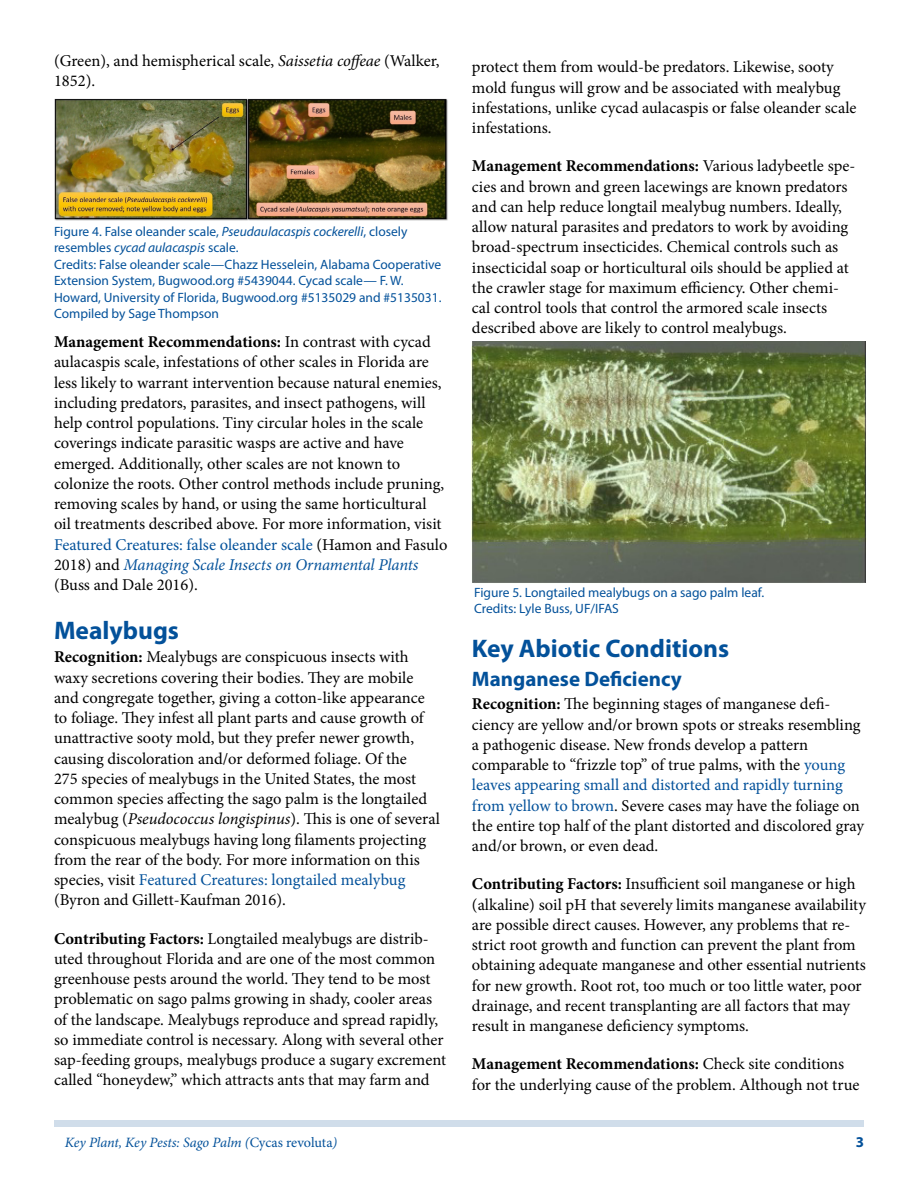
<style>
.page{position:relative;width:918px;height:1188px;background:#fff}
.page>*{position:absolute;margin:0;border:0;box-sizing:border-box;transform-origin:0 0}
.t1{font:700 25.5px "Myriad Pro";color:#03519a}
.t2{font:700 21px "Myriad Pro";color:#03519a}
.t3{font:16.5px/20.2px "Minion Pro";color:#000}
.t4{font:700 15px "Myriad Pro";color:#03519a}
.t5{font:italic 14.25px "Minion Pro";letter-spacing:-.01em;color:#03519a}
.t6{font:13.5px/16.5px "Myriad Pro";color:#03519a}
.s1{font-style:italic}
.s2{font-weight:700}
.s3{color:#03519a}
.s4{font-style:italic;color:#03519a}
.s5{font-style:normal}
</style>
<div class="page">
<div style="left:54px;top:1120px;width:810px;height:7px;background:#d0ddea"></div>
<img style="left:54px;top:99px;width:394px;height:121px">
<img style="left:472px;top:341px;width:394px;height:242px">
<p class="t3" style="left:54px;top:51px;width:387px">(Green), and hemispherical scale, <span class="s1">Saissetia coffeae</span> (Walker,<br>1852).</p>
<p class="t6" style="left:54px;top:223px;width:389px">Figure 4. False oleander scale, <span class="s1">Pseudaulacaspis cockerelli</span>, closely resembles <span class="s1">cycad aulacaspis</span> scale.<br>Credits: False oleander scale—Chazz Hesselein, Alabama Cooperative Extension System, Bugwood.org #5439044. Cycad scale— F. W.<br>Howard, University of Florida, Bugwood.org #5135029 and #5135031.<br>Compiled by Sage Thompson</p>
<p class="t3" style="left:54px;top:332px;width:395px"><span class="s2">Management Recommendations:</span> In contrast with cycad aulacaspis scale, infestations of other scales in Florida are less likely to warrant intervention because natural enemies, including predators, parasites, and insect pathogens, will help control populations. Tiny circular holes in the scale coverings indicate parasitic wasps are active and have emerged. Additionally, other scales are not known to colonize the roots. Other control methods include pruning, removing scales by hand, or using the same horticultural oil treatments described above. For more information, visit <span class="s3">Featured Creatures: false oleander scale</span> (Hamon and Fasulo 2018) and <span class="s4">Managing Scale Insects on Ornamental Plants </span>(Buss and Dale 2016).</p>
<h1 class="t1" style="left:54px;top:614px;width:127px">Mealybugs</h1>
<p class="t3" style="left:54px;top:647px;width:387px"><span class="s2">Recognition:</span> Mealybugs are conspicuous insects with waxy secretions covering their bodies. They are mobile and congregate together, giving a cotton-like appearance to foliage. They infest all plant parts and cause growth of unattractive sooty mold, but they prefer newer growth, causing discoloration and/or deformed foliage. Of the<br>275 species of mealybugs in the United States, the most common species affecting the sago palm is the longtailed mealybug (<span class="s1">Pseudococcus longispinus</span>). This is one of several conspicuous mealybugs having long filaments projecting from the rear of the body. For more information on this species, visit <span class="s3">Featured Creatures: longtailed mealybug </span>(Byron and Gillett-Kaufman 2016).</p>
<p class="t3" style="left:54px;top:928px;width:394px"><span class="s2">Contributing Factors:</span> Longtailed mealybugs are distrib&shy;uted throughout Florida and are one of the most common greenhouse pests around the world. They tend to be most problematic on sago palms growing in shady, cooler areas of the landscape. Mealybugs reproduce and spread rapidly, so immediate control is necessary. Along with several other sap-feeding groups, mealybugs produce a sugary excrement called “honeydew,” which attracts ants that may farm and</p>
<p class="t3" style="left:472px;top:57px;width:386px">protect them from would-be predators. Likewise, sooty mold fungus will grow and be associated with mealybug infestations, unlike cycad aulacaspis or false oleander scale infestations.</p>
<p class="t3" style="left:472px;top:156px;width:385px"><span class="s2">Management Recommendations:</span> Various ladybeetle spe&shy;cies and brown and green lacewings are known predators and can help reduce longtail mealybug numbers. Ideally, allow natural parasites and predators to work by avoiding broad-spectrum insecticides. Chemical controls such as insecticidal soap or horticultural oils should be applied at the crawler stage for maximum efficiency. Other chemi&shy;cal control tools that control the armored scale insects described above are likely to control mealybugs.</p>
<p class="t6" style="left:474px;top:584px;width:292px">Figure 5. Longtailed mealybugs on a sago palm leaf.<br>Credits: Lyle Buss, UF/IFAS</p>
<h1 class="t1" style="left:472px;top:632px;width:259px">Key Abiotic Conditions</h1>
<p class="t2" style="left:472px;top:665px;width:211px">Manganese Deficiency</p>
<p class="t3" style="left:472px;top:694px;width:394px"><span class="s2">Recognition:</span> The beginning stages of manganese defi&shy;ciency are yellow and/or brown spots or streaks resembling a pathogenic disease. New fronds develop a pattern comparable to “frizzle top” of true palms, with the <span class="s3">young leaves appearing small and distorted and rapidly turning from yellow to brown</span>. Severe cases may have the foliage on the entire top half of the plant distorted and discolored gray and/or brown, or even dead.</p>
<p class="t3" style="left:472px;top:874px;width:395px"><span class="s2">Contributing Factors:</span> Insufficient soil manganese or high (alkaline) soil pH that severely limits manganese availability are possible direct causes. However, any problems that re&shy;strict root growth and function can prevent the plant from obtaining adequate manganese and other essential nutrients for new growth. Root rot, too much or too little water, poor drainage, and recent transplanting are all factors that may result in manganese deficiency symptoms.</p>
<p class="t3" style="left:472px;top:1054px;width:389px"><span class="s2">Management Recommendations:</span> Check site conditions for the underlying cause of the problem. Although not true</p>
<p class="t5" style="left:65px;top:1133px;width:274px">Key Plant, Key Pests: Sago Palm (<span class="s5">Cycas revoluta</span>)</p>
<p class="t4" style="left:856px;top:1133px;width:10px">3</p>
</div>
